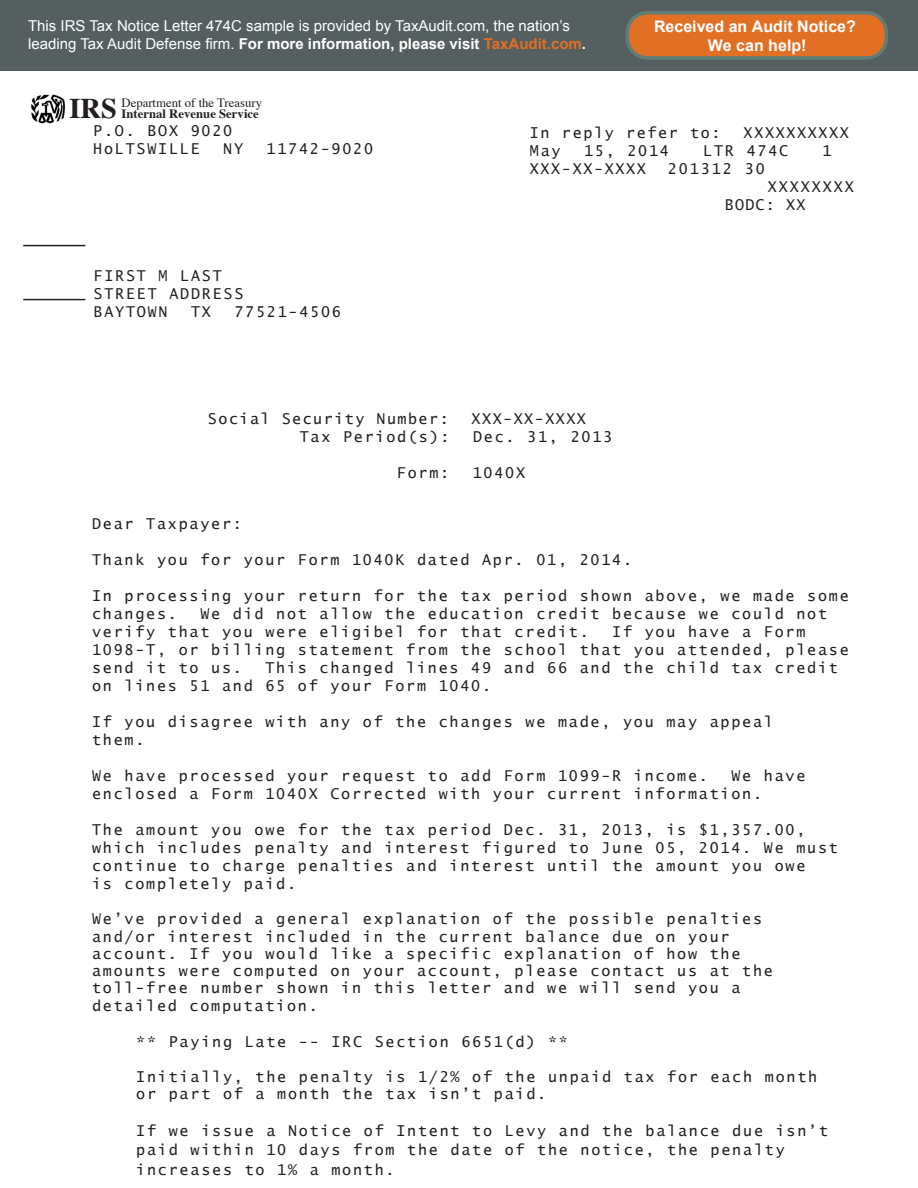
<style>
.page{position:relative;width:918px;height:1188px;background:#fff}
.page>*{position:absolute;margin:0;border:0;box-sizing:border-box;transform-origin:0 0}
.t1{font:700 28.5px "Times";color:#231f20}
.t2{font:700 16.05px/19.2px "Arial";color:#fff;text-align:center}
.t3{font:15px/18px "Lucida Sans Typewriter";letter-spacing:.12em;color:#231f20}
.t4{font:15px/18px "Arial";color:#fff}
.t5{font:15px "Lucida Sans Typewriter";letter-spacing:.1em;color:#231f20}
.t6{font:12.75px "Times";color:#231f20}
.t7{font:700 12.75px "Times";color:#231f20}
.s1{font-weight:700}
.s2{font-weight:700;color:#e17025}
</style>
<div class="page">
<img style="left:31px;top:94px;width:34px;height:30px">
<div style="left:0;top:0;width:918px;height:70px;background:#555f60"></div>
<div style="left:627px;top:13px;width:259px;height:45px;background:#e17025;border-radius:20px"></div>
<div style="left:626px;top:11px;width:262px;height:49px;border:4px solid #607d77;border-radius:20px"></div>
<hr style="left:23px;top:245px;width:62px;height:1px;background:#231f20">
<hr style="left:23px;top:299px;width:62px;height:1px;background:#231f20">
<p class="t4" style="left:28px;top:17px;width:559px">This IRS Tax Notice Letter 474C sample is provided by TaxAudit.com, the nation’s leading Tax Audit Defense firm. <span class="s1">For more information, please visit</span> <span class="s2">TaxAudit.com</span><span class="s1">.</span></p>
<p class="t1" style="left:69px;top:81px;width:49px">IRS</p>
<p class="t6" style="left:122px;top:91px;width:142px">Department of the Treasury</p>
<p class="t7" style="left:122px;top:101px;width:139px">Internal Revenue Service</p>
<p class="t2" style="left:654px;top:17px;width:203px">Received an Audit Notice?<br>We can help!</p>
<p class="t3" style="left:93px;top:121px;width:141px">P.O. BOX 9020</p>
<p class="t3" style="left:93px;top:139px;width:108px">HoLTSWILLE</p>
<p class="t3" style="left:223px;top:139px;width:21px">NY</p>
<p class="t3" style="left:267px;top:139px;width:108px">11742-9020</p>
<p class="t3" style="left:94px;top:267px;width:130px">FIRST M LAST</p>
<p class="t3" style="left:94px;top:285px;width:151px">STREET ADDRESS</p>
<p class="t3" style="left:94px;top:303px;width:76px">BAYTOWN</p>
<p class="t3" style="left:191px;top:303px;width:21px">TX</p>
<p class="t3" style="left:234px;top:303px;width:108px">77521-4506</p>
<p class="t3" style="left:530px;top:124px;width:192px">In reply refer to:</p>
<p class="t3" style="left:744px;top:124px;width:107px">XXXXXXXXXX</p>
<p class="t3" style="left:530px;top:142px;width:32px">May</p>
<p class="t3" style="left:584px;top:142px;width:86px">15, 2014</p>
<p class="t3" style="left:703px;top:142px;width:86px">LTR 474C</p>
<p class="t3" style="left:823px;top:142px;width:11px">1</p>
<p class="t3" style="left:530px;top:160px;width:117px">XXX-XX-XXXX</p>
<p class="t3" style="left:668px;top:160px;width:98px">201312 30</p>
<p class="t3" style="left:768px;top:178px;width:87px">XXXXXXXX</p>
<p class="t3" style="left:725px;top:196px;width:82px">BODC: XX</p>
<p class="t5" style="left:208px;top:410px;width:242px">Social Security Number:</p>
<p class="t5" style="left:472px;top:410px;width:116px">XXX-XX-XXXX</p>
<p class="t3" style="left:300px;top:428px;width:151px">Tax Period(s):</p>
<p class="t3" style="left:473px;top:428px;width:141px">Dec. 31, 2013</p>
<p class="t3" style="left:397px;top:464px;width:54px">Form:</p>
<p class="t3" style="left:473px;top:464px;width:54px">1040X</p>
<p class="t3" style="left:92px;top:515px;width:151px">Dear Taxpayer:</p>
<p class="t3" style="left:92px;top:551px;width:542px">Thank you for your Form 1040K dated Apr. 01, 2014.</p>
<p class="t3" style="left:92px;top:587px;width:758px">In processing your return for the tax period shown above, we made some</p>
<p class="t3" style="left:92px;top:605px;width:86px">changes.</p>
<p class="t3" style="left:200px;top:605px;width:628px">We did not allow the education credit because we could not</p>
<p class="t3" style="left:92px;top:623px;width:498px">verify that you were eligibel for that credit.</p>
<p class="t3" style="left:92px;top:623px;width:758px;text-indent:520px">If you have a Form<br>1098-T, or billing statement from the school that you attended, please send it to us.</p>
<p class="t3" style="left:92px;top:659px;width:747px;text-indent:173px">This changed lines 49 and 66 and the child tax credit on lines 51 and 65 of your Form 1040.</p>
<p class="t3" style="left:92px;top:713px;width:682px">If you disagree with any of the changes we made, you may appeal them.</p>
<p class="t3" style="left:92px;top:767px;width:617px">We have processed your request to add Form 1099-R income.</p>
<p class="t3" style="left:92px;top:767px;width:715px;text-indent:639px">We have enclosed a Form 1040X Corrected with your current information.</p>
<p class="t3" style="left:92px;top:821px;width:715px">The amount you owe for the tax period Dec. 31, 2013, is $1,357.00,</p>
<p class="t3" style="left:92px;top:839px;width:747px">which includes penalty and interest figured to June 05, 2014. We must</p>
<p class="t3" style="left:92px;top:857px;width:715px">continue to charge penalties and interest until the amount you owe</p>
<p class="t3" style="left:92px;top:875px;width:206px">is completely paid.</p>
<p class="t3" style="left:92px;top:910px;width:672px">We’ve provided a general explanation of the possible penalties</p>
<p class="t3" style="left:92px;top:927px;width:639px">and/or interest included in the current balance due on your</p>
<p class="t3" style="left:92px;top:944px;width:650px">account. If you would like a specific explanation of how the</p>
<p class="t3" style="left:92px;top:962px;width:682px">amounts were computed on your account, please contact us at the</p>
<p class="t3" style="left:92px;top:979px;width:650px">toll-free number shown in this letter and we will send you a</p>
<p class="t3" style="left:92px;top:996px;width:227px">detailed computation.</p>
<p class="t3" style="left:136px;top:1033px;width:433px">** Paying Late -- IRC Section 6651(d) **</p>
<p class="t3" style="left:136px;top:1067px;width:682px">Initially, the penalty is 1/2% of the unpaid tax for each month</p>
<p class="t3" style="left:136px;top:1084px;width:411px">or part of a month the tax isn’t paid.</p>
<p class="t3" style="left:136px;top:1121px;width:693px">If we issue a Notice of Intent to Levy and the balance due isn’t</p>
<p class="t3" style="left:136px;top:1141px;width:650px">paid within 10 days from the date of the notice, the penalty</p>
<p class="t3" style="left:136px;top:1160px;width:260px">increases to 1% a month.</p>
</div>
